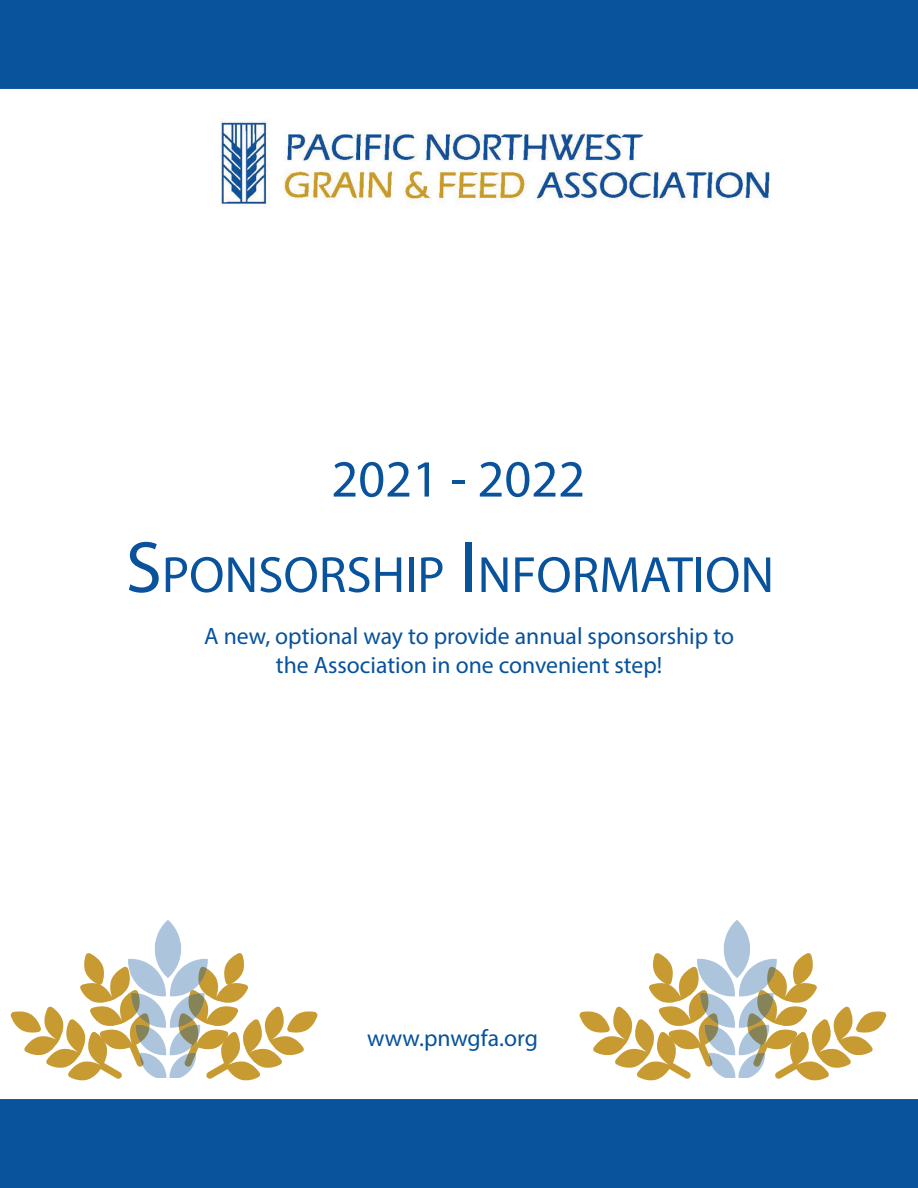
<style>
.page{position:relative;width:918px;height:1188px;background:#fff}
.page>*{position:absolute;margin:0;border:0;box-sizing:border-box;transform-origin:0 0}
.t1{font:52.5px "Myriad Pro";color:#09539d}
.t2{font:51.3px "Myriad Pro";color:#09539d}
.t3{font:23.7px/28.5px "Myriad Pro";color:#07529c;text-align:center}
.s1{font-size:73.2px}
</style>
<div class="page">
<div style="left:0;top:0;width:918px;height:89px;background:#09539d"></div>
<div style="left:0;top:1099px;width:918px;height:89px;background:#09539d"></div>
<svg style="left:11px;top:953px;width:111px;height:128px"></svg>
<svg style="left:177px;top:953px;width:141px;height:128px"></svg>
<img style="left:119px;top:920px;width:99px;height:157px">
<svg style="left:579px;top:953px;width:111px;height:128px"></svg>
<svg style="left:746px;top:953px;width:140px;height:128px"></svg>
<img style="left:687px;top:920px;width:100px;height:157px">
<img style="left:220px;top:119px;width:550px;height:86px">
<h1 class="t1" style="left:331px;top:447px;width:255px">2021 - 2022</h1>
<h2 class="t2" style="left:126px;top:543px;width:650px"><span class="s1">S</span>PONSORSHIP <span class="s1">I</span> NFORMATION</h2>
<p class="t3" style="left:204px;top:622px;width:531px">A new, optional way to provide annual sponsorship to the Association in one convenient step!</p>
<p class="t3" style="left:367px;top:1023px;width:172px">www.pnwgfa.org</p>
</div>
